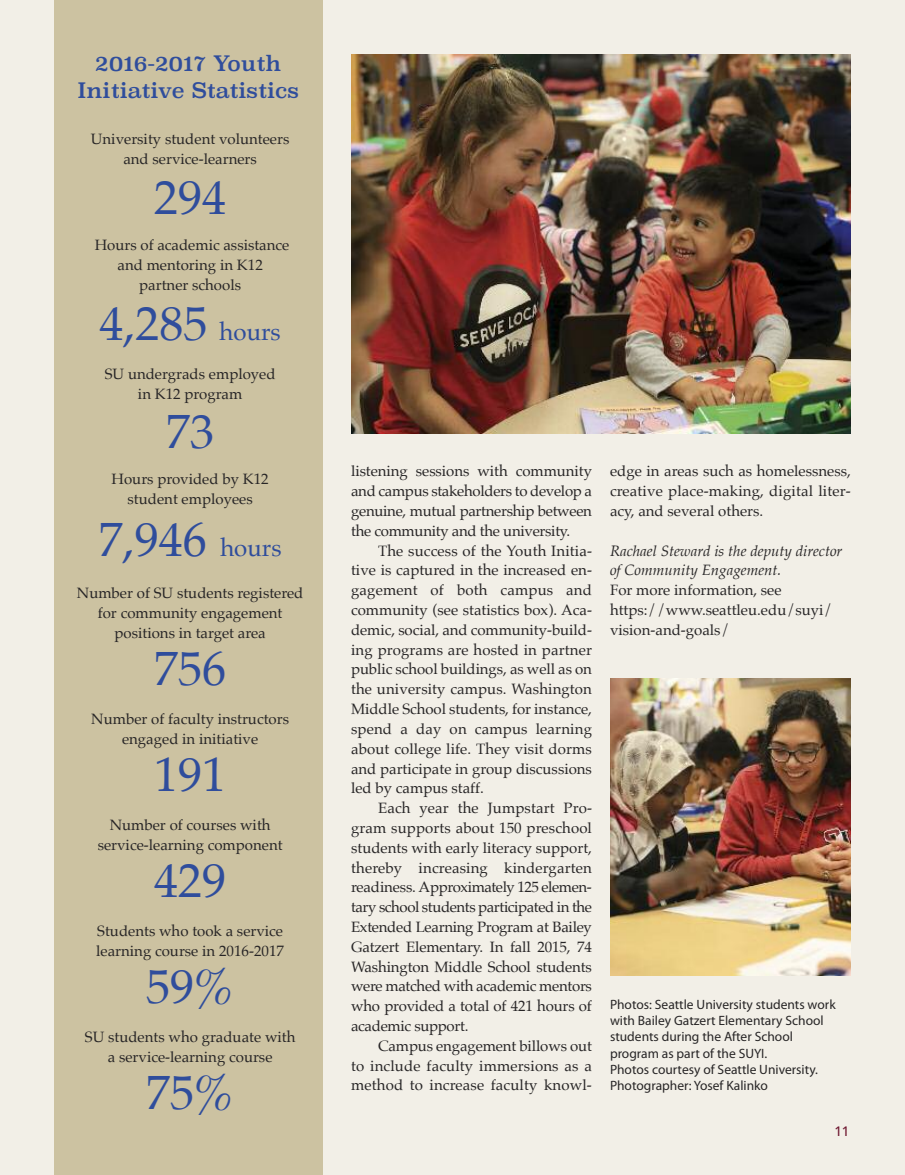
<style>
.page{position:relative;width:905px;height:1175px;background:#fff}
.page>*{position:absolute;margin:0;border:0;box-sizing:border-box;transform-origin:0 0}
.t1{font:48px "Palatino";color:#2f4d9c}
.t2{font:21px/27px "Superclarendon Rg";color:#2f4d9c;text-align:center}
.t3{font:15px/19.8px "Palatino";color:#272526;text-align:center}
.t4{font:italic 15px/19.8px "Palatino";color:#272526}
.t5{font:13.5px/16.2px "Myriad Pro";color:#272526}
.t6{font:500 13.5px "Avenir";color:#6f1730}
.s1{font-size:24px}
</style>
<div class="page">
<div style="left:0;top:0;width:904px;height:1174px;background:#f2efe7"></div>
<img style="left:351px;top:55px;width:499px;height:378px">
<div style="left:54px;top:0;width:268px;height:1174px;background:#ccc2a1"></div>
<img style="left:610px;top:678px;width:240px;height:297px">
<h2 class="t2" style="left:77px;top:50px;width:223px">2016-2017 Youth<br>Initiative Statistics</h2>
<p class="t3" style="left:91px;top:130px;width:200px">University student volunteers and service-learners</p>
<h1 class="t1" style="left:154px;top:175px;width:73px">294</h1>
<p class="t3" style="left:95px;top:236px;width:196px">Hours of academic assistance and mentoring in K12 partner schools</p>
<h1 class="t1" style="left:99px;top:300px;width:183px">4,285 <span class="s1">hours</span></h1>
<p class="t3" style="left:105px;top:365px;width:172px">SU undergrads employed in K12 program</p>
<h1 class="t1" style="left:166px;top:408px;width:49px">73</h1>
<p class="t3" style="left:112px;top:470px;width:158px">Hours provided by K12 student employees</p>
<h1 class="t1" style="left:99px;top:516px;width:184px">7,946 <span class="s1">hours</span></h1>
<p class="t3" style="left:77px;top:584px;width:228px">Number of SU students registered for community engagement positions in target area</p>
<h1 class="t1" style="left:154px;top:645px;width:73px">756</h1>
<p class="t3" style="left:91px;top:710px;width:199px">Number of faculty instructors engaged in initiative</p>
<h1 class="t1" style="left:154px;top:751px;width:73px">191</h1>
<p class="t3" style="left:98px;top:816px;width:186px">Number of courses with service-learning component</p>
<h1 class="t1" style="left:154px;top:857px;width:73px">429</h1>
<p class="t3" style="left:96px;top:922px;width:189px;text-align:left">Students who took a service learning course in 2016-2017</p>
<h1 class="t1" style="left:146px;top:963px;width:90px">59%</h1>
<p class="t3" style="left:85px;top:1028px;width:212px">SU students who graduate with a service-learning course</p>
<h1 class="t1" style="left:146px;top:1069px;width:90px">75%</h1>
<p class="t3" style="left:351px;top:462px;width:242px;text-align:justify">listening sessions with community and campus stakeholders to develop a genuine, mutual partnership between the community and the university.</p>
<p class="t3" style="left:351px;top:541px;width:242px;text-align:justify;text-indent:27px">The success of the Youth Initia&shy;tive is captured in the increased en&shy;gagement of both campus and community (see statistics box). Aca&shy;demic, social, and community-build&shy;ing programs are hosted in partner public school buildings, as well as on the university campus. Washington Middle School students, for instance, spend a day on campus learning about college life. They visit dorms and participate in group discussions led by campus staff.</p>
<p class="t3" style="left:351px;top:799px;width:242px;text-align:justify;text-indent:27px">Each year the Jumpstart Pro&shy;gram supports about 150 preschool students with early literacy support, thereby increasing kindergarten readiness. Approximately 125 elemen&shy;tary school students participated in the Extended Learning Program at Bailey Gatzert Elementary. In fall 2015, 74<br>Washington Middle School students were matched with academic mentors who provided a total of 421 hours of academic support.</p>
<p class="t3" style="left:351px;top:1036px;width:242px;text-align:justify;text-indent:27px">Campus engagement billows out to include faculty immersions as a method to increase faculty knowl-</p>
<p class="t3" style="left:610px;top:462px;width:242px;text-align:justify">edge in areas such as homelessness, creative place-making, digital liter&shy;acy, and several others.</p>
<p class="t4" style="left:610px;top:541px;width:234px">Rachael Steward is the deputy director of Community Engagement.</p>
<p class="t3" style="left:610px;top:581px;width:224px;text-align:left">For more information, see https://www.seattleu.edu/suyi/ vision-and-goals/</p>
<p class="t5" style="left:610px;top:997px;width:227px">Photos: Seattle University students work with Bailey Gatzert Elementary School students during the After School program as part of the SUYI.<br>Photos courtesy of Seattle University.<br>Photographer: Yosef Kalinko</p>
<p class="t6" style="left:834px;top:1119px;width:17px">11</p>
</div>
